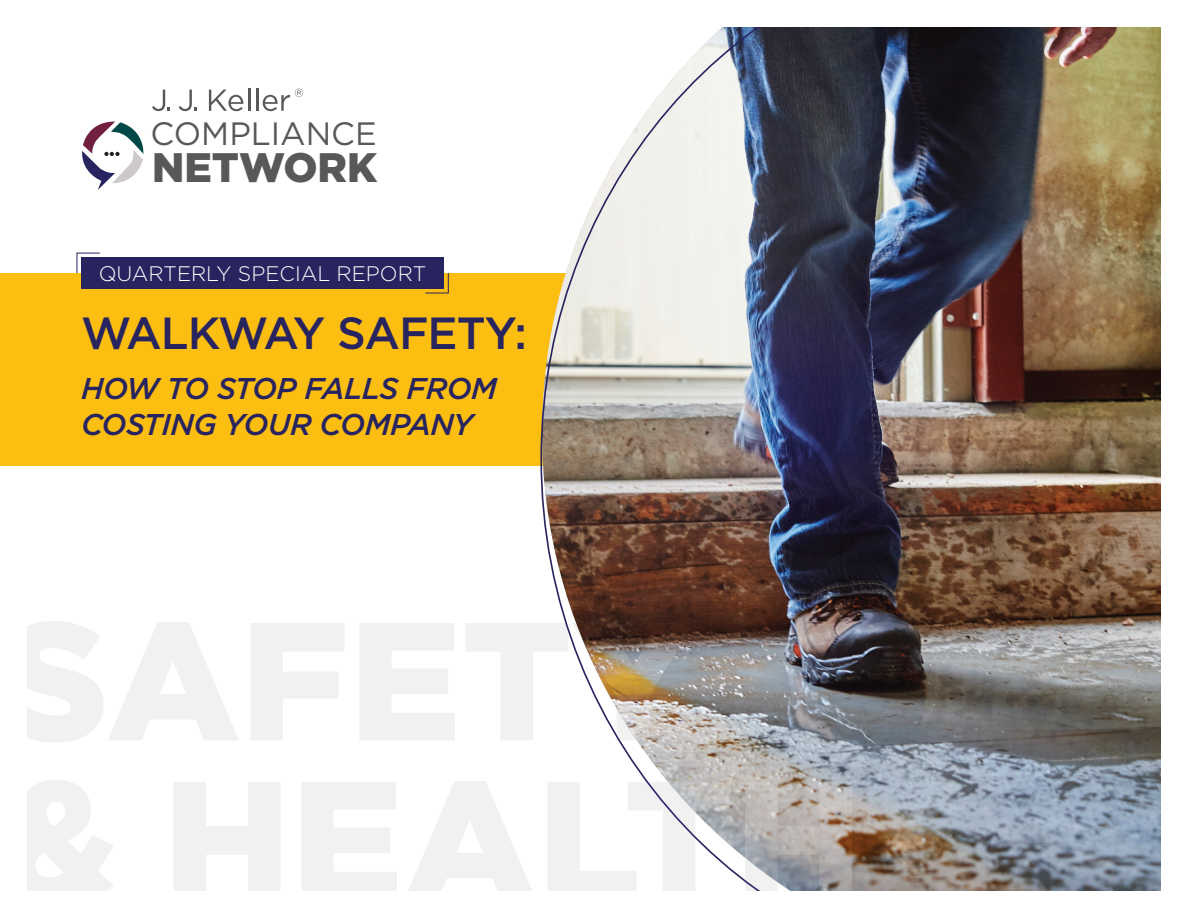
<style>
.page{position:relative;width:1188px;height:918px;background:#fff}
.page>*{position:absolute;margin:0;border:0;box-sizing:border-box;transform-origin:0 0}
.Header_1{font:500 45px "Gotham";letter-spacing:-.02em;color:#282460}
.t1{font:900 41.25px "Gotham";color:#57585a}
.t2{font:32.25px "Gotham";color:#57585a}
.Header_1-2{font:italic 500 30px/36px "Gotham";letter-spacing:-.02em;color:#282460}
.Header_4{font:300 21px "Gotham";color:#fff}
</style>
<div class="page">
<svg style="left:179px;top:90px;width:18px;height:21px"></svg>
<svg style="left:152px;top:90px;width:18px;height:21px"></svg>
<svg style="left:209px;top:90px;width:34px;height:21px"></svg>
<hr style="left:248px;top:89px;width:2px;height:22px;background:#57585a">
<hr style="left:256px;top:89px;width:3px;height:22px;background:#57585a">
<svg style="left:263px;top:89px;width:40px;height:22px"></svg>
<svg style="left:82px;top:121px;width:62px;height:69px"></svg>
<div style="left:0;top:273px;width:1000px;height:192px;background:#fdbe12"></div>
<div style="left:81px;top:257px;width:363px;height:32px;background:#282460"></div>
<svg style="left:76px;top:252px;width:24px;height:21px"></svg>
<svg style="left:425px;top:273px;width:24px;height:21px"></svg>
<img style="left:540px;top:27px;width:621px;height:864px">
<p class="t2" style="left:151px;top:113px;width:228px">COMPLIANCE</p>
<p class="t1" style="left:152px;top:139px;width:227px">NETWORK</p>
<p class="Header_4" style="left:99px;top:261px;width:329px">QUARTERLY SPECIAL REPORT</p>
<p class="Header_1" style="left:81px;top:304px;width:448px">WALKWAY SAFETY:</p>
<p class="Header_1-2" style="left:81px;top:370px;width:418px">HOW TO STOP FALLS FROM<br>COSTING YOUR COMPANY</p>
</div>
